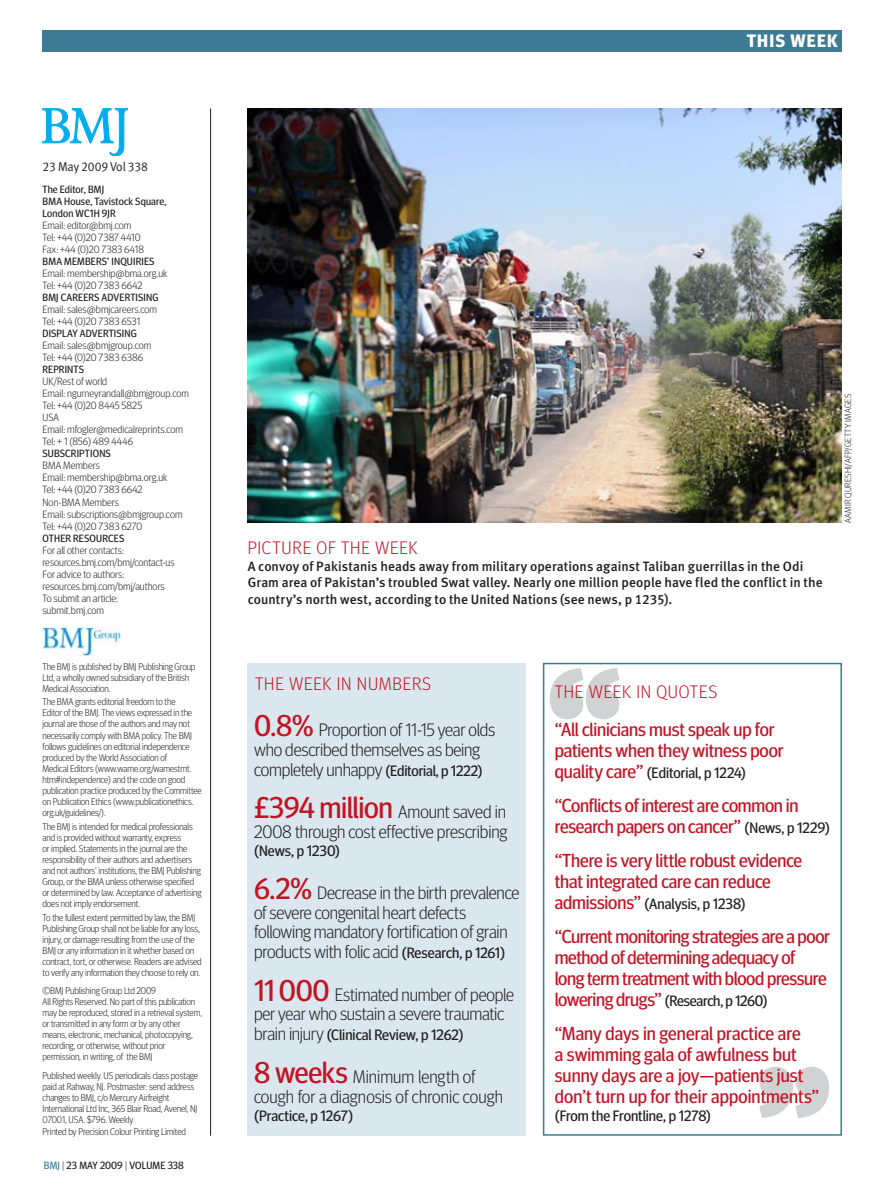
<style>
.page{position:relative;width:893px;height:1191px;background:#fff}
.page>*{position:absolute;margin:0;border:0;box-sizing:border-box;transform-origin:0 0}
.crosshead{font:900 150px "Meta Headline OT";color:#d1d2d4}
.quote{font:18.75px/21px "Meta Headline OT";letter-spacing:-.005em;color:#c41324}
.numbers{font:300 18px/19.8px "Meta Headline OT";letter-spacing:-.01em;color:#231f20}
.cont_section_slug{font:300 18px "Meta Headline OT";letter-spacing:.045em;color:#c41324}
.contents_pic_captio{font:300 18px "Meta Headline OT";letter-spacing:.045em;color:#c41324}
.t1{font:700 18px "Meta Headline OT";letter-spacing:.06em;color:#fff}
.quote-2{font:15px "Meta Headline OT";letter-spacing:-.005em;color:#231f20}
.numbers-2{font:15px "Meta Headline OT";color:#231f20}
.contents_pic_captio-2{font:13.5px/16.5px "Meta Medium LF";letter-spacing:.005em;color:#231f20}
.t2{font:12.75px "Meta Normal LF";letter-spacing:-.005em;color:#231f20;scale:.95 1}
.flannel_panel{font:300 10.5px "Meta Headline OT";color:#231f20}
.flannel_panel-2{font:10.5px "Meta Headline OT";letter-spacing:.015em;color:#231f20}
.flannel_panel_small{font:300 9.75px/11.1px "Meta Headline OT";letter-spacing:-.01em;color:#231f20}
.credit{font:300 9px "Meta Headline OT";letter-spacing:.03em;color:#231f20}
.s1{color:#3c7b93}
.s2{font-weight:300}
.s3{font-weight:400;font-size:30px;color:#c41324}
.s4{font-weight:400;font-size:15px}
.s5{font-weight:300;font-size:18px}
.s6{font-size:18.75px;color:#c41324}
.s7{font-size:15px;color:#231f20}
</style>
<div class="page">
<div style="left:248px;top:663px;width:278px;height:472px;background:#dae7ee"></div>
<img style="left:248px;top:108px;width:594px;height:414px">
<svg style="left:43px;top:108px;width:85px;height:48px"></svg>
<img style="left:43px;top:626px;width:77px;height:29px">
<hr style="left:210px;top:108px;width:1px;height:1027px;background:#231f20">
<div style="left:43px;top:30px;width:799px;height:21px;background:#3c7b93"></div>
<div style="left:543px;top:663px;width:299px;height:472px;border:2px solid #3c7b93"></div>
<p class="t2" style="left:43px;top:159px;width:113px">23 May 2009 Vol 338</p>
<p class="flannel_panel-2" style="left:43px;top:183px;width:63px">The Editor, BMJ</p>
<p class="flannel_panel-2" style="left:43px;top:195px;width:125px">BMA House, Tavistock Square,</p>
<p class="flannel_panel-2" style="left:43px;top:207px;width:75px">London WC1H 9JR</p>
<p class="flannel_panel" style="left:43px;top:219px;width:90px">Email: editor@bmj.com</p>
<p class="flannel_panel" style="left:43px;top:231px;width:100px">Tel: +44 (0)20 7387 4410</p>
<p class="flannel_panel" style="left:43px;top:243px;width:103px">Fax: +44 (0)20 7383 6418</p>
<p class="flannel_panel-2" style="left:43px;top:255px;width:113px">BMA members’ inquiries</p>
<p class="flannel_panel" style="left:43px;top:267px;width:127px">Email: membership@bma.org.uk</p>
<p class="flannel_panel" style="left:43px;top:279px;width:102px">Tel: +44 (0)20 7383 6642</p>
<p class="flannel_panel-2" style="left:43px;top:291px;width:117px">BMJ careers advertising</p>
<p class="flannel_panel" style="left:43px;top:303px;width:116px">Email: sales@bmjcareers.com</p>
<p class="flannel_panel" style="left:43px;top:315px;width:100px">Tel: +44 (0)20 7383 6531</p>
<p class="flannel_panel-2" style="left:43px;top:327px;width:96px">Display advertising</p>
<p class="flannel_panel" style="left:43px;top:339px;width:110px">Email: sales@bmjgroup.com</p>
<p class="flannel_panel" style="left:43px;top:351px;width:102px">Tel: +44 (0)20 7383 6386</p>
<p class="flannel_panel-2" style="left:43px;top:363px;width:32px">Reprints</p>
<p class="flannel_panel" style="left:43px;top:375px;width:66px">UK/Rest of world</p>
<p class="flannel_panel" style="left:43px;top:387px;width:148px">Email: ngurneyrandall@bmjgroup.com</p>
<p class="flannel_panel" style="left:43px;top:399px;width:101px">Tel: +44 (0)20 8445 5825</p>
<p class="flannel_panel" style="left:43px;top:411px;width:18px">US A</p>
<p class="flannel_panel" style="left:43px;top:423px;width:142px">Email: mfogler@medicalreprints.com</p>
<p class="flannel_panel" style="left:43px;top:435px;width:92px">Tel: + 1 (856) 489 4446</p>
<p class="flannel_panel-2" style="left:43px;top:447px;width:19px">Subscr</p>
<p class="flannel_panel-2" style="left:77px;top:447px;width:29px">iptions</p>
<p class="flannel_panel" style="left:43px;top:459px;width:59px">BMA Members</p>
<p class="flannel_panel" style="left:43px;top:471px;width:127px">Email: membership@bma.org.uk</p>
<p class="flannel_panel" style="left:43px;top:483px;width:102px">Tel: +44 (0)20 7383 6642</p>
<p class="flannel_panel" style="left:43px;top:496px;width:78px">Non-BMA Members</p>
<p class="flannel_panel" style="left:43px;top:508px;width:142px">Email: subscriptions@bmjgroup.com</p>
<p class="flannel_panel" style="left:43px;top:520px;width:101px">Tel: +44 (0)20 7383 6270</p>
<p class="flannel_panel-2" style="left:43px;top:532px;width:83px">OTHER RESOU RCES</p>
<p class="flannel_panel" style="left:43px;top:544px;width:83px">For all other contacts:</p>
<p class="flannel_panel" style="left:43px;top:556px;width:134px">resources.bmj.com/bmj/contact-us</p>
<p class="flannel_panel" style="left:43px;top:568px;width:83px">For advice to authors:</p>
<p class="flannel_panel" style="left:43px;top:580px;width:124px">resources.bmj.com/bmj/authors</p>
<p class="flannel_panel" style="left:43px;top:592px;width:77px">To submit an article:</p>
<p class="flannel_panel" style="left:43px;top:604px;width:63px">submit.bmj.com</p>
<p class="flannel_panel_small" style="left:43px;top:660px;width:154px">The BMJ is published by BMJ Publishing Group<br>Ltd, a wholly owned subsidiary of the British<br>Medical Association.</p>
<p class="flannel_panel_small" style="left:43px;top:696px;width:161px">The BMA grants editorial freedom to the<br>Editor of the BMJ. The views expressed in the journal are those of the authors and may not necessarily comply with BMA policy. The BMJ follows guidelines on editorial independence produced by the World Association of<br>Medical Editors (www.wame.org/wamestmt. htm#independence) and the code on good publication practice produced by the Committee on Publication Ethics (www.publicationethics. org.uk/guidelines/).</p>
<p class="flannel_panel_small" style="left:43px;top:820px;width:161px">The BMJ is intended for medical professionals and is provided without warranty, express<br>or implied. Statements in the journal are the responsibility of their authors and advertisers and not authors’ institutions, the BMJ Publishing Group, or the BMA unless otherwise specified or determined by law. Acceptance of advertising does not imply endorsement.</p>
<p class="flannel_panel_small" style="left:43px;top:911px;width:161px">To the fullest extent permitted by law, the BMJ Publishing Group shall not be liable for any loss, injury, or damage resulting from the use of the BMJ or any information in it whether based on contract, tort, or otherwise. Readers are advised to verify any information they choose to rely on.</p>
<p class="flannel_panel_small" style="left:43px;top:984px;width:161px">©BMJ Publishing Group Ltd 2009<br>All Rights Reserved. No part of this publication may be reproduced, stored in a retrieval system, or transmitted in any form or by any other means, electronic, mechanical, photocopying, recording, or otherwise, without prior permission, in writing, of the BMJ</p>
<p class="flannel_panel_small" style="left:43px;top:1069px;width:157px">Published weekly. US periodicals class postage paid at Rahway, NJ. Postmaster: send address changes to BMJ, c/o Mercury Airfreight International Ltd Inc, 365 Blair Road, Avenel, NJ 07001, USA. $796. Weekly</p>
<p class="flannel_panel_small" style="left:43px;top:1125px;width:145px">Printed by Precision Colour Printing Limited</p>
<p class="flannel_panel-2" style="left:44px;top:1159px;width:141px"><span class="s1">BMJ</span> <span class="s2">|</span> 23 may 2009 <span class="s2">|</span> Volume 338</p>
<p class="t1" style="left:747px;top:30px;width:92px">THIS WEEK</p>
<p class="contents_pic_captio" style="left:248px;top:537px;width:171px">picture of the week</p>
<p class="contents_pic_captio-2" style="left:248px;top:557px;width:576px">A convoy of Pakistanis heads away from military operations against Taliban guerrillas in the Odi<br>Gram area of Pakistan’s troubled Swat valley. Nearly one million people have fled the conflict in the country’s north west, according to the United Nations (see news, p 1235).</p>
<p class="credit" style="left:843px;top:523px;width:131px;rotate:-90deg">AAMIR QURESHI/AFP/Getty Images</p>
<p class="cont_section_slug" style="left:255px;top:673px;width:178px">The week in numbers</p>
<p class="numbers" style="left:254px;top:719px;width:243px"><span class="s3">0.8%</span> Proportion of 11-15 year olds who described themselves as being completely unhappy <span class="s4">(Editorial, p 1222)</span></p>
<p class="numbers" style="left:254px;top:801px;width:255px"><span class="s3">£394 million</span> Amount saved in<br>2008 through cost effective prescribing</p>
<p class="numbers-2" style="left:254px;top:842px;width:87px">(News, p 1230)</p>
<p class="numbers" style="left:254px;top:882px;width:267px"><span class="s3">6.2%</span> Decrease in the birth prevalence of severe congenital heart defects following mandatory fortification of grain products with folic acid <span class="s4">(Research, p 1261)</span></p>
<p class="numbers" style="left:254px;top:984px;width:262px"><span class="s3">11000</span> Estimated number of people per year who sustain a severe traumatic</p>
<p class="numbers-2" style="left:254px;top:1026px;width:211px"><span class="s5">brain injury</span> (Clinical Review, p 1262)</p>
<p class="numbers" style="left:254px;top:1066px;width:250px"><span class="s3">8 weeks</span> Minimum length of cough for a diagnosis of chronic cough</p>
<p class="numbers-2" style="left:254px;top:1106px;width:101px">(Practice, p 1267)</p>
<p class="crosshead" style="left:547px;top:631px;width:75px">‘‘</p>
<p class="cont_section_slug" style="left:555px;top:681px;width:164px">The week in quotes</p>
<p class="quote" style="left:555px;top:719px;width:230px">“All clinicians must speak up for patients when they witness poor</p>
<p class="quote-2" style="left:555px;top:764px;width:193px"><span class="s6">quality care”</span> (Editorial, p 1224)</p>
<p class="quote" style="left:555px;top:794px;width:277px">“Conflicts of interest are common in research papers on cancer” <span class="s7">(News, p 1229)</span></p>
<p class="quote" style="left:555px;top:849px;width:249px">“There is very little robust evidence that integrated care can reduce</p>
<p class="quote-2" style="left:555px;top:894px;width:192px"><span class="s6">admissions”</span> (Analysis, p 1238)</p>
<p class="quote" style="left:555px;top:925px;width:277px">“Current monitoring strategies are a poor method of determining adequacy of<br>long term treatment with blood pressure</p>
<p class="quote-2" style="left:555px;top:991px;width:214px"><span class="s6">lowering drugs”</span> (Research, p 1260)</p>
<p class="quote" style="left:555px;top:1022px;width:266px">“Many days in general practice are<br>a swimming gala of awfulness but sunny days are a joy—patients just don’t turn up for their appointments”</p>
<p class="quote-2" style="left:555px;top:1106px;width:158px">(From the Frontline, p 1278)</p>
<p class="crosshead" style="left:831px;top:1154px;width:75px;rotate:-180deg">‘‘</p>
</div>
